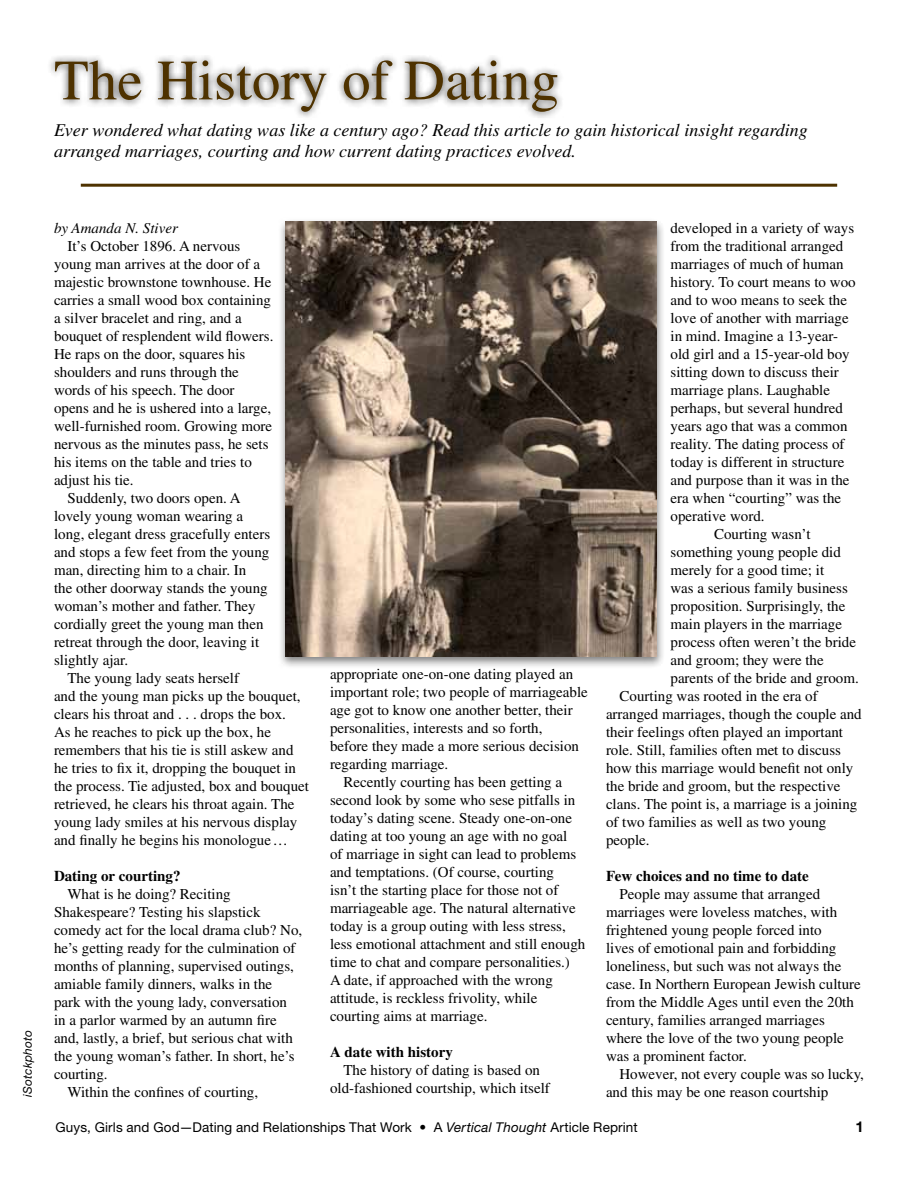
<style>
.page{position:relative;width:918px;height:1188px;background:#fff}
.page>*{position:absolute;margin:0;border:0;box-sizing:border-box;transform-origin:0 0}
.t1{font:57px "Times";color:#4e3200}
.t2{font:italic 18px/21.6px "Times";color:#000}
.t3{font:15px/18px "Times";color:#000}
.t4{font:700 15px "Times";color:#000}
.t5{font:italic 15px "Times";color:#000}
.t6{font:700 15px "Helvetica Neue";color:#000}
.t7{font:13.5px "Helvetica Neue";letter-spacing:.01em;color:#000}
.t8{font:italic 12px "Helvetica Neue";letter-spacing:.02em;color:#000}
.s1{font-style:italic}
</style>
<div class="page">
<hr style="left:81px;top:184px;width:756px;height:3px;background:#4e3200">
<div style="left:47px;top:52px;width:518px;height:68px;background:#000;opacity:.75"></div>
<div style="left:277px;top:217px;width:388px;height:451px;background:#000;opacity:.5"></div>
<img style="left:285px;top:222px;width:372px;height:435px">
<h1 class="t1" style="left:54px;top:48px;width:507px">The History of Dating</h1>
<p class="t2" style="left:54px;top:119px;width:755px">Ever wondered what dating was like a century ago? Read this article to gain historical insight regarding arranged marriages, courting and how current dating practices evolved.</p>
<p class="t8" style="left:20px;top:1097px;width:69px;rotate:-90deg">iSotckphoto</p>
<p class="t3" style="left:670px;top:219px;width:185px">developed in a variety of ways</p>
<p class="t3" style="left:670px;top:237px;width:174px">from the traditional arranged</p>
<p class="t3" style="left:670px;top:255px;width:175px">marriages of much of human</p>
<p class="t3" style="left:670px;top:273px;width:187px">history. To court means to woo</p>
<p class="t3" style="left:670px;top:291px;width:178px">and to woo means to seek the</p>
<p class="t3" style="left:670px;top:309px;width:180px">love of another with marriage</p>
<p class="t3" style="left:670px;top:327px;width:169px">in mind. Imagine a 13-year-</p>
<p class="t3" style="left:670px;top:345px;width:181px">old girl and a 15-year-old boy</p>
<p class="t3" style="left:670px;top:363px;width:170px">sitting down to discuss their</p>
<p class="t3" style="left:670px;top:381px;width:161px">marriage plans. Laughable</p>
<p class="t3" style="left:670px;top:399px;width:174px">perhaps, but several hundred</p>
<p class="t3" style="left:670px;top:417px;width:179px">years ago that was a common</p>
<p class="t3" style="left:670px;top:435px;width:176px">reality. The dating process of</p>
<p class="t3" style="left:670px;top:453px;width:175px">today is different in structure</p>
<p class="t3" style="left:670px;top:471px;width:181px">and purpose than it was in the</p>
<p class="t3" style="left:670px;top:489px;width:172px">era when “courting” was the</p>
<p class="t3" style="left:670px;top:507px;width:96px">operative word.</p>
<p class="t3" style="left:714px;top:525px;width:98px">Courting wasn’t</p>
<p class="t3" style="left:670px;top:543px;width:172px">something young people did</p>
<p class="t3" style="left:670px;top:561px;width:155px">merely for a good time; it</p>
<p class="t3" style="left:670px;top:579px;width:179px">was a serious family business</p>
<p class="t3" style="left:670px;top:597px;width:176px">proposition. Surprisingly, the</p>
<p class="t3" style="left:670px;top:615px;width:173px">main players in the marriage</p>
<p class="t3" style="left:670px;top:633px;width:187px">process often weren’t the bride</p>
<p class="t3" style="left:670px;top:651px;width:155px">and groom; they were the</p>
<p class="t3" style="left:670px;top:669px;width:190px">parents of the bride and groom.</p>
<p class="t3" style="left:620px;top:687px;width:200px">Courting was rooted in the era of</p>
<p class="t3" style="left:606px;top:705px;width:257px">arranged marriages, though the couple and</p>
<p class="t3" style="left:606px;top:723px;width:239px">their feelings often played an important</p>
<p class="t3" style="left:606px;top:741px;width:237px">role. Still, families often met to discuss</p>
<p class="t3" style="left:606px;top:759px;width:249px">how this marriage would benefit not only</p>
<p class="t3" style="left:606px;top:777px;width:236px">the bride and groom, but the respective</p>
<p class="t3" style="left:606px;top:795px;width:253px">clans. The point is, a marriage is a joining</p>
<p class="t3" style="left:606px;top:813px;width:222px">of two families as well as two young</p>
<p class="t3" style="left:606px;top:831px;width:45px">people.</p>
<p class="t4" style="left:606px;top:867px;width:204px">Few choices and no time to date</p>
<p class="t3" style="left:606px;top:885px;width:256px;text-indent:14px">People may assume that arranged marriages were loveless matches, with frightened young people forced into<br>lives of emotional pain and forbidding loneliness, but such was not always the case. In Northern European Jewish culture from the Middle Ages until even the 20th century, families arranged marriages where the love of the two young people was a prominent factor.</p>
<p class="t3" style="left:606px;top:1065px;width:260px;text-indent:14px">However, not every couple was so lucky, and this may be one reason courtship</p>
<p class="t6" style="left:856px;top:1118px;width:10px">1</p>
<p class="t5" style="left:54px;top:219px;width:125px">by Amanda N. Stiver</p>
<p class="t3" style="left:68px;top:237px;width:174px">It’s October 1896. A nervous</p>
<p class="t3" style="left:54px;top:255px;width:208px">young man arrives at the door of a</p>
<p class="t3" style="left:54px;top:273px;width:219px">majestic brownstone townhouse. He</p>
<p class="t3" style="left:54px;top:291px;width:219px">carries a small wood box containing</p>
<p class="t3" style="left:54px;top:309px;width:189px">a silver bracelet and ring, and a</p>
<p class="t3" style="left:54px;top:327px;width:221px">bouquet of resplendent wild flowers.</p>
<p class="t3" style="left:54px;top:345px;width:193px">He raps on the door, squares his</p>
<p class="t3" style="left:54px;top:363px;width:186px">shoulders and runs through the</p>
<p class="t3" style="left:54px;top:381px;width:182px">words of his speech. The door</p>
<p class="t3" style="left:54px;top:399px;width:219px">opens and he is ushered into a large,</p>
<p class="t3" style="left:54px;top:417px;width:220px">well-furnished room. Growing more</p>
<p class="t3" style="left:54px;top:435px;width:216px">nervous as the minutes pass, he sets</p>
<p class="t3" style="left:54px;top:453px;width:199px">his items on the table and tries to</p>
<p class="t3" style="left:54px;top:471px;width:81px">adjust his tie.</p>
<p class="t3" style="left:68px;top:489px;width:175px">Suddenly, two doors open. A</p>
<p class="t3" style="left:54px;top:507px;width:191px">lovely young woman wearing a</p>
<p class="t3" style="left:54px;top:525px;width:218px">long, elegant dress gracefully enters</p>
<p class="t3" style="left:54px;top:543px;width:217px">and stops a few feet from the young</p>
<p class="t3" style="left:54px;top:561px;width:194px">man, directing him to a chair. In</p>
<p class="t3" style="left:54px;top:579px;width:215px">the other doorway stands the young</p>
<p class="t3" style="left:54px;top:597px;width:203px">woman’s mother and father. They</p>
<p class="t3" style="left:54px;top:615px;width:211px">cordially greet the young man then</p>
<p class="t3" style="left:54px;top:633px;width:207px">retreat through the door, leaving it</p>
<p class="t3" style="left:54px;top:651px;width:76px">slightly ajar.</p>
<p class="t3" style="left:68px;top:669px;width:173px">The young lady seats herself</p>
<p class="t3" style="left:54px;top:687px;width:248px">and the young man picks up the bouquet,</p>
<p class="t3" style="left:54px;top:705px;width:234px">clears his throat and . . . drops the box.</p>
<p class="t3" style="left:54px;top:723px;width:219px">As he reaches to pick up the box, he</p>
<p class="t3" style="left:54px;top:741px;width:241px">remembers that his tie is still askew and</p>
<p class="t3" style="left:54px;top:759px;width:244px">he tries to fix it, dropping the bouquet in</p>
<p class="t3" style="left:54px;top:777px;width:257px">the process. Tie adjusted, box and bouquet</p>
<p class="t3" style="left:54px;top:795px;width:242px">retrieved, he clears his throat again. The</p>
<p class="t3" style="left:54px;top:813px;width:245px">young lady smiles at his nervous display</p>
<p class="t3" style="left:54px;top:831px;width:235px">and finally he begins his monologue…</p>
<p class="t4" style="left:54px;top:867px;width:128px">Dating or courting?</p>
<p class="t3" style="left:68px;top:885px;width:165px">What is he doing? Reciting</p>
<p class="t3" style="left:54px;top:903px;width:208px">Shakespeare? Testing his slapstick</p>
<p class="t3" style="left:54px;top:921px;width:250px">comedy act for the local drama club? No,</p>
<p class="t3" style="left:54px;top:939px;width:243px">he’s getting ready for the culmination of</p>
<p class="t3" style="left:54px;top:957px;width:241px">months of planning, supervised outings,</p>
<p class="t3" style="left:54px;top:975px;width:220px">amiable family dinners, walks in the</p>
<p class="t3" style="left:54px;top:993px;width:235px">park with the young lady, conversation</p>
<p class="t3" style="left:54px;top:1011px;width:224px">in a parlor warmed by an autumn fire</p>
<p class="t3" style="left:54px;top:1029px;width:240px">and, lastly, a brief, but serious chat with</p>
<p class="t3" style="left:54px;top:1047px;width:242px">the young woman’s father. In short, he’s</p>
<p class="t3" style="left:54px;top:1065px;width:55px">courting.</p>
<p class="t3" style="left:68px;top:1083px;width:192px">Within the confines of courting,</p>
<p class="t3" style="left:330px;top:665px;width:245px">appropriate one-on-one dating played an</p>
<p class="t3" style="left:330px;top:683px;width:259px">important role; two people of marriageable</p>
<p class="t3" style="left:330px;top:701px;width:244px">age got to know one another better, their</p>
<p class="t3" style="left:330px;top:719px;width:214px">personalities, interests and so forth,</p>
<p class="t3" style="left:330px;top:737px;width:251px">before they made a more serious decision</p>
<p class="t3" style="left:330px;top:755px;width:120px">regarding marriage.</p>
<p class="t3" style="left:344px;top:773px;width:220px">Recently courting has been getting a</p>
<p class="t3" style="left:330px;top:791px;width:247px">second look by some who sese pitfalls in</p>
<p class="t3" style="left:330px;top:809px;width:244px">today’s dating scene. Steady one-on-one</p>
<p class="t3" style="left:330px;top:827px;width:239px">dating at too young an age with no goal</p>
<p class="t3" style="left:330px;top:845px;width:248px">of marriage in sight can lead to problems</p>
<p class="t3" style="left:330px;top:863px;width:226px">and temptations. (Of course, courting</p>
<p class="t3" style="left:330px;top:881px;width:230px">isn’t the starting place for those not of</p>
<p class="t3" style="left:330px;top:899px;width:247px">marriageable age. The natural alternative</p>
<p class="t3" style="left:330px;top:917px;width:237px">today is a group outing with less stress,</p>
<p class="t3" style="left:330px;top:935px;width:257px">less emotional attachment and still enough</p>
<p class="t3" style="left:330px;top:953px;width:241px">time to chat and compare personalities.)</p>
<p class="t3" style="left:330px;top:971px;width:224px">A date, if approached with the wrong</p>
<p class="t3" style="left:330px;top:989px;width:209px">attitude, is reckless frivolity, while</p>
<p class="t3" style="left:330px;top:1007px;width:159px">courting aims at marriage.</p>
<p class="t4" style="left:330px;top:1043px;width:124px">A date with history</p>
<p class="t3" style="left:330px;top:1061px;width:221px;text-align:center">The history of dating is based on old-fashioned courtship, which itself</p>
<p class="t7" style="left:56px;top:1119px;width:584px">Guys, Girls and God—Dating and Relationships That Work • A <span class="s1">Vertical Thought</span> Article Reprint</p>
</div>
